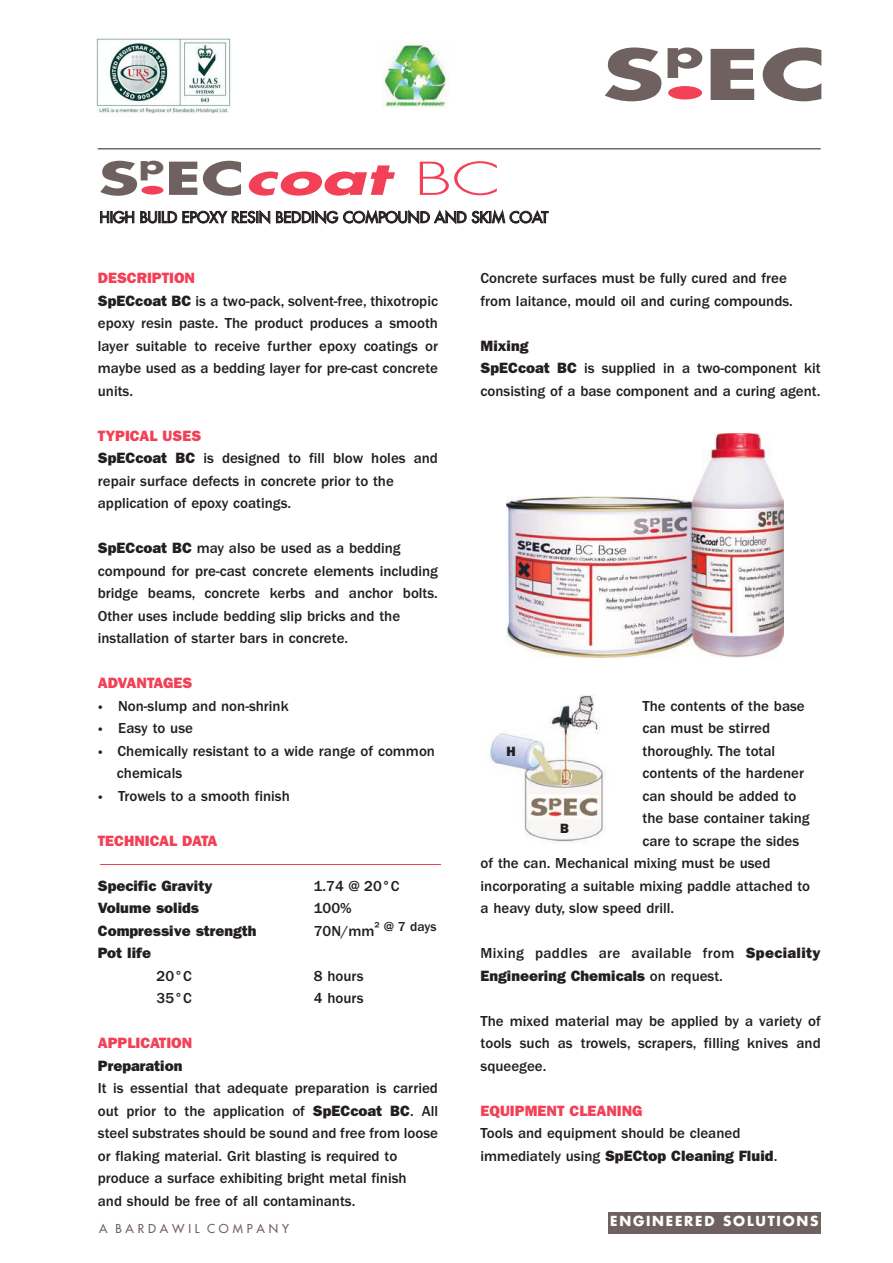
<style>
.page{position:relative;width:893px;height:1263px;background:#fff}
.page>*{position:absolute;margin:0;border:0;box-sizing:border-box;transform-origin:0 0}
.t1{font:700 67.8px "Futura";color:#6f615f;scale:1.5 1}
.t2{font:italic 700 44.1px "Futura";color:#f24056;scale:1.5 1}
.t3{font:700 44.1px "Futura";color:#6f615f;scale:1.5 1}
.t4{font:700 38.7px "Futura";color:#6f615f;scale:1.5 1}
.t5{font:700 25.2px "Futura";color:#6f615f;scale:1.5 1}
.t6{font:500 15px/22.5px "Franklin Gothic";color:#241f1f}
.t7{font:500 15px/22.5px "Franklin Gothic";letter-spacing:.02em;color:#241f1f}
.t8{font:800 15px "Franklin Gothic";color:#241f1f}
.t9{font:800 15px "Franklin Gothic";color:#f24056}
.t10{font:15px "Futura";color:#241f1f}
.t11{font:700 13.5px "Futura";letter-spacing:.13em;color:#fff}
.t12{font:500 13.5px "Franklin Gothic";color:#241f1f}
.t13{font:800 13.5px "Franklin Gothic";color:#241f1f}
.t14{font:12px "Futura";color:#6f615f}
.s1{font-style:normal;color:#6f615f}
.s2{font-weight:300;font-style:normal}
.s3{font-weight:800;color:#f24056}
.s4{font-weight:800}
.s5{font-family:"Futura";font-weight:700}
.s6{font-size:15px}
</style>
<div class="page">
<div style="left:668px;top:86px;width:34px;height:13px;background:#f24056;border-radius:50%"></div>
<div style="left:608px;top:1212px;width:213px;height:21px;background:#6f615f"></div>
<hr style="left:98px;top:149px;width:723px;height:1px;background:#241f1f">
<div style="left:141px;top:186px;width:22px;height:9px;background:#f24056;border-radius:50%"></div>
<svg style="left:100px;top:211px;width:34px;height:12px"></svg>
<svg style="left:140px;top:210px;width:130px;height:14px"></svg>
<svg style="left:276px;top:209px;width:273px;height:15px"></svg>
<hr style="left:100px;top:864px;width:341px;height:1px;background:#f24056">
<img style="left:96px;top:38px;width:135px;height:76px">
<img style="left:506px;top:433px;width:277px;height:224px">
<img style="left:490px;top:695px;width:114px;height:147px">
<img style="left:382px;top:41px;width:66px;height:67px">
<h2 class="t3" style="left:98px;top:158px;width:29px">S</h2>
<h3 class="t5" style="left:139px;top:153px;width:19px">p</h3>
<h2 class="t2" style="left:165px;top:158px;width:225px"><span class="s1">EC</span>coat <span class="s2">BC</span></h2>
<p class="t10" style="left:100px;top:210px;width:450px">HIGH BUILD EPOXY RESIN BEDDING COMPOUND AND SKIM COAT</p>
<h1 class="t1" style="left:602px;top:44px;width:43px">S</h1>
<h3 class="t4" style="left:664px;top:36px;width:28px">p</h3>
<h1 class="t1" style="left:704px;top:44px;width:84px">EC</h1>
<p class="t6" style="left:98px;top:268px;width:342px"><span class="s3">DESCRIPTION<br></span><span class="s4">SpECcoat BC</span> is a two-pack, solvent-free, thixotropic epoxy resin paste. The product produces a smooth layer suitable to receive further epoxy coatings or maybe used as a bedding layer for pre-cast concrete units.</p>
<p class="t6" style="left:98px;top:426px;width:342px"><span class="s3">TYPICAL USES<br></span><span class="s4">SpECcoat BC</span> is designed to fill blow holes and repair surface defects in concrete prior to the application of epoxy coatings.</p>
<p class="t6" style="left:98px;top:538px;width:342px"><span class="s4">SpECcoat BC</span> may also be used as a bedding compound for pre-cast concrete elements including bridge beams, concrete kerbs and anchor bolts.<br>Other uses include bedding slip bricks and the installation of starter bars in concrete.</p>
<p class="t9" style="left:98px;top:678px;width:96px">ADVANTAGES</p>
<p class="t6" style="left:98px;top:696px;width:192px"><span class="s5">·</span> Non-slump and non-shrink</p>
<p class="t6" style="left:98px;top:718px;width:97px"><span class="s5">·</span> Easy to use</p>
<p class="t6" style="left:98px;top:741px;width:339px"><span class="s5">·</span> Chemically resistant to a wide range of common</p>
<p class="t6" style="left:117px;top:763px;width:67px">chemicals</p>
<p class="t6" style="left:98px;top:786px;width:194px"><span class="s5">·</span> Trowels to a smooth finish</p>
<p class="t9" style="left:98px;top:835px;width:121px">TECHNICAL DATA</p>
<p class="t8" style="left:98px;top:880px;width:116px">Specific Gravity</p>
<p class="t6" style="left:314px;top:876px;width:87px">1.74 @ 20°C</p>
<p class="t8" style="left:98px;top:903px;width:103px">Volume solids</p>
<p class="t6" style="left:314px;top:898px;width:39px">100%</p>
<p class="t8" style="left:98px;top:925px;width:160px">Compressive strength</p>
<p class="t12" style="left:314px;top:922px;width:124px"><span class="s6">70N/mm</span>² @ 7 days</p>
<p class="t8" style="left:98px;top:948px;width:55px">Pot life</p>
<p class="t6" style="left:157px;top:966px;width:37px">20°C</p>
<p class="t6" style="left:314px;top:966px;width:51px">8 hours</p>
<p class="t6" style="left:157px;top:988px;width:37px">35°C</p>
<p class="t6" style="left:314px;top:988px;width:51px">4 hours</p>
<p class="t9" style="left:98px;top:1038px;width:96px">APPLICATION</p>
<p class="t8" style="left:98px;top:1060px;width:86px">Preparation</p>
<p class="t6" style="left:98px;top:1078px;width:342px">It is essential that adequate preparation is carried out prior to the application of <span class="s4">SpECcoat BC</span>. All steel substrates should be sound and free from loose or flaking material. Grit blasting is required to produce a surface exhibiting bright metal finish<br>and should be free of all contaminants.</p>
<p class="t14" style="left:99px;top:1223px;width:191px">A B A R D A W I L C O M P A N Y</p>
<p class="t6" style="left:481px;top:268px;width:314px">Concrete surfaces must be fully cured and free from laitance, mould oil and curing compounds.</p>
<p class="t6" style="left:480px;top:336px;width:342px"><span class="s4">Mixing<br>SpECcoat BC</span> is supplied in a two-component kit consisting of a base component and a curing agent.</p>
<p class="t6" style="left:643px;top:696px;width:164px">The contents of the base</p>
<p class="t6" style="left:643px;top:718px;width:129px">can must be stirred</p>
<p class="t6" style="left:643px;top:741px;width:134px">thoroughly. The total</p>
<p class="t6" style="left:643px;top:763px;width:163px">contents of the hardener</p>
<p class="t6" style="left:643px;top:786px;width:155px">can should be added to</p>
<p class="t6" style="left:643px;top:808px;width:169px">the base container taking</p>
<p class="t6" style="left:643px;top:831px;width:158px">care to scrape the sides</p>
<p class="t6" style="left:481px;top:853px;width:291px">of the can. Mechanical mixing must be used</p>
<p class="t6" style="left:481px;top:876px;width:331px">incorporating a suitable mixing paddle attached to</p>
<p class="t6" style="left:480px;top:898px;width:195px">a heavy duty, slow speed drill.</p>
<p class="t7" style="left:480px;top:943px;width:342px">Mixing paddles are available from <span class="s4">Speciality<br>Engineering Chemicals</span> on request.</p>
<p class="t6" style="left:480px;top:1011px;width:342px;text-align:justify">The mixed material may be applied by a variety of tools such as trowels, scrapers, filling knives and squeegee.</p>
<p class="t9" style="left:481px;top:1105px;width:163px">EQUIPMENT CLEANING</p>
<p class="t6" style="left:481px;top:1123px;width:298px">Tools and equipment should be cleaned immediately using <span class="s4">SpECtop Cleaning Fluid</span>.</p>
<p class="t13" style="left:507px;top:747px;width:11px">H</p>
<p class="t13" style="left:560px;top:824px;width:10px">B</p>
<p class="t11" style="left:610px;top:1215px;width:210px">ENGINEERED SOLUTIONS</p>
</div>
